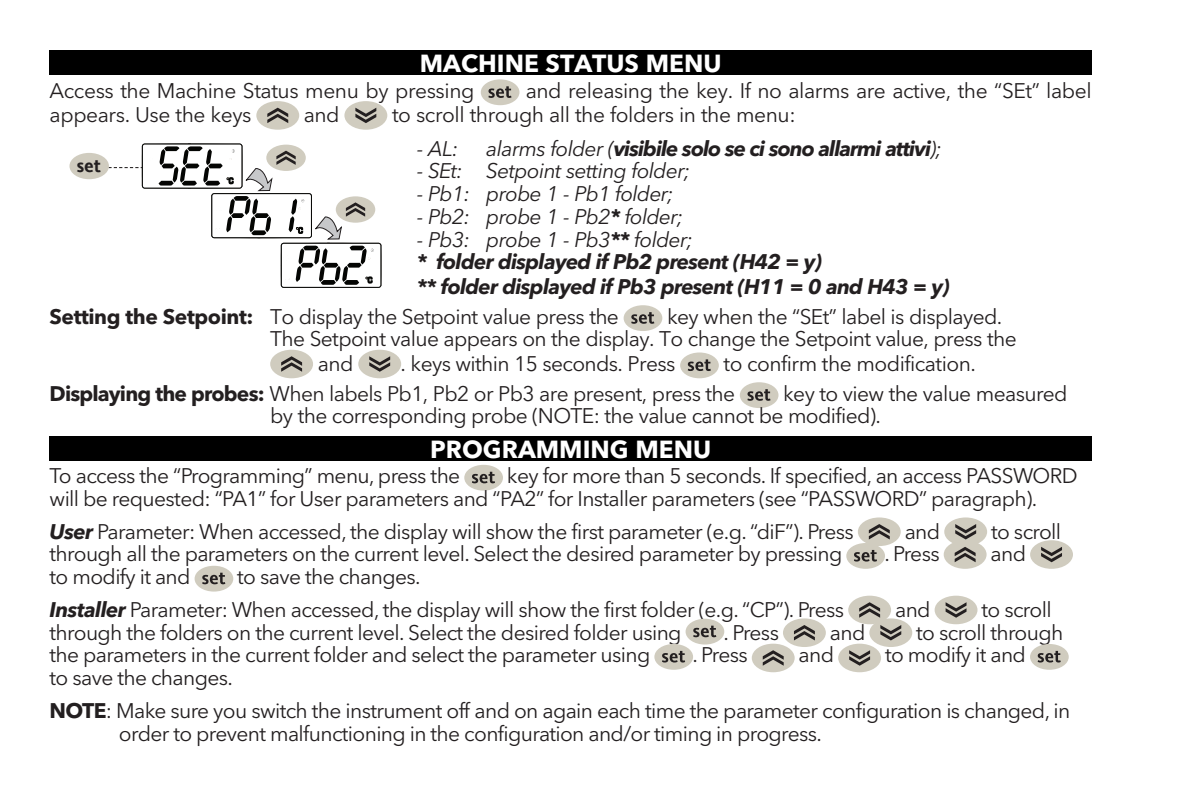
<style>
.page{position:relative;width:1191px;height:794px;background:#fff}
.page>*{position:absolute;margin:0;border:0;box-sizing:border-box;transform-origin:0 0}
.t1{font:700 24.5px "Avenir Next LT Pro";color:#fff}
.t2{font:21px/22.8px "Avenir Next LT Pro";letter-spacing:-.03em;color:#231f20}
.t3{font:italic 700 21px/23.8px "Avenir Next LT Pro";letter-spacing:-.035em;color:#231f20}
.t4{font:italic 21px "Avenir Next LT Pro";letter-spacing:-.03em;color:#231f20}
.t5{font:700 17.85px "Invensys Andale";color:#231f20}
.s1{font-weight:400}
.s2{font-weight:700}
.s3{font-weight:700;font-style:italic}
</style>
<div class="page">
<div style="left:50px;top:436px;width:1041px;height:25px;background:#000"></div>
<div style="left:464px;top:465px;width:39px;height:25px;background:#d0ccbf;border-radius:50%"></div>
<svg style="left:472px;top:472px;width:23px;height:11px"></svg>
<div style="left:858px;top:517px;width:42px;height:29px;background:#d0ccbf;border-radius:50%"></div>
<svg style="left:869px;top:524px;width:20px;height:15px"></svg>
<div style="left:944px;top:517px;width:43px;height:29px;background:#d0ccbf;border-radius:50%"></div>
<svg style="left:955px;top:524px;width:21px;height:15px"></svg>
<div style="left:846px;top:543px;width:39px;height:26px;background:#d0ccbf;border-radius:50%"></div>
<svg style="left:854px;top:550px;width:23px;height:11px"></svg>
<div style="left:943px;top:540px;width:43px;height:29px;background:#d0ccbf;border-radius:50%"></div>
<svg style="left:954px;top:547px;width:21px;height:15px"></svg>
<div style="left:1030px;top:540px;width:43px;height:29px;background:#d0ccbf;border-radius:50%"></div>
<svg style="left:1041px;top:547px;width:21px;height:15px"></svg>
<div style="left:195px;top:566px;width:38px;height:25px;background:#d0ccbf;border-radius:50%"></div>
<svg style="left:202px;top:572px;width:23px;height:12px"></svg>
<div style="left:848px;top:595px;width:43px;height:29px;background:#d0ccbf;border-radius:50%"></div>
<svg style="left:859px;top:602px;width:21px;height:15px"></svg>
<div style="left:934px;top:595px;width:43px;height:29px;background:#d0ccbf;border-radius:50%"></div>
<svg style="left:945px;top:602px;width:21px;height:15px"></svg>
<div style="left:685px;top:619px;width:39px;height:25px;background:#d0ccbf;border-radius:50%"></div>
<svg style="left:693px;top:625px;width:23px;height:12px"></svg>
<div style="left:783px;top:618px;width:43px;height:29px;background:#d0ccbf;border-radius:50%"></div>
<svg style="left:794px;top:625px;width:21px;height:15px"></svg>
<div style="left:869px;top:618px;width:43px;height:29px;background:#d0ccbf;border-radius:50%"></div>
<svg style="left:880px;top:625px;width:21px;height:15px"></svg>
<div style="left:654px;top:644px;width:39px;height:26px;background:#d0ccbf;border-radius:50%"></div>
<svg style="left:662px;top:651px;width:23px;height:11px"></svg>
<div style="left:752px;top:643px;width:42px;height:29px;background:#d0ccbf;border-radius:50%"></div>
<svg style="left:762px;top:650px;width:21px;height:15px"></svg>
<div style="left:838px;top:643px;width:43px;height:29px;background:#d0ccbf;border-radius:50%"></div>
<svg style="left:849px;top:650px;width:21px;height:15px"></svg>
<div style="left:1030px;top:644px;width:38px;height:26px;background:#d0ccbf;border-radius:50%"></div>
<svg style="left:1037px;top:651px;width:23px;height:11px"></svg>
<div style="left:50px;top:50px;width:1041px;height:24px;background:#000"></div>
<div style="left:481px;top:79px;width:38px;height:26px;background:#d0ccbf;border-radius:50%"></div>
<svg style="left:488px;top:86px;width:23px;height:12px"></svg>
<div style="left:256px;top:101px;width:43px;height:29px;background:#d0ccbf;border-radius:50%"></div>
<svg style="left:267px;top:108px;width:21px;height:15px"></svg>
<div style="left:344px;top:101px;width:43px;height:29px;background:#d0ccbf;border-radius:50%"></div>
<svg style="left:355px;top:108px;width:21px;height:15px"></svg>
<div style="left:623px;top:305px;width:39px;height:26px;background:#d0ccbf;border-radius:50%"></div>
<svg style="left:631px;top:312px;width:23px;height:12px"></svg>
<div style="left:270px;top:350px;width:43px;height:28px;background:#d0ccbf;border-radius:50%"></div>
<svg style="left:281px;top:356px;width:21px;height:16px"></svg>
<div style="left:358px;top:350px;width:43px;height:28px;background:#d0ccbf;border-radius:50%"></div>
<svg style="left:369px;top:356px;width:21px;height:16px"></svg>
<div style="left:680px;top:352px;width:39px;height:26px;background:#d0ccbf;border-radius:50%"></div>
<svg style="left:687px;top:359px;width:24px;height:12px"></svg>
<div style="left:740px;top:382px;width:38px;height:26px;background:#d0ccbf;border-radius:50%"></div>
<svg style="left:747px;top:389px;width:23px;height:12px"></svg>
<div style="left:69px;top:153px;width:40px;height:26px;background:#d0ccbf;border-radius:50%"></div>
<svg style="left:87px;top:144px;width:295px;height:144px"></svg>
<p class="t1" style="left:420px;top:48px;width:303px">MACHINE STATUS MENU</p>
<p class="t2" style="left:50px;top:79px;width:426px">Access the Machine Status menu by pressing</p>
<p class="t2" style="left:526px;top:79px;width:567px">and releasing the key. If no alarms are active, the “SEt” label</p>
<p class="t2" style="left:50px;top:103px;width:203px">appears. Use the keys</p>
<p class="t2" style="left:304px;top:103px;width:37px">and</p>
<p class="t2" style="left:392px;top:103px;width:405px">to scroll through all the folders in the menu:</p>
<p class="t4" style="left:417px;top:136px;width:43px">- AL:</p>
<p class="t3" style="left:486px;top:136px;width:457px"><span class="s1">alarms folder (</span>visibile solo se ci sono allarmi attivi<span class="s1">);</span></p>
<p class="t4" style="left:417px;top:158px;width:275px">- SEt: Setpoint setting folder;</p>
<p class="t4" style="left:417px;top:181px;width:259px">- Pb1: probe 1 - Pb1 folder;</p>
<p class="t4" style="left:417px;top:204px;width:268px">- Pb2: probe 1 - Pb2<span class="s2">*</span> folder;</p>
<p class="t3" style="left:417px;top:227px;width:534px"><span class="s1">- Pb3: probe 1 - Pb3</span>** <span class="s1">folder;<br></span>* folder displayed if Pb2 present (H42 = y)<br>** folder displayed if Pb3 present (H11 = 0 and H43 = y)</p>
<p class="t2" style="left:50px;top:305px;width:571px"><span class="s2">Setting the Setpoint:</span> To display the Setpoint value press the</p>
<p class="t2" style="left:667px;top:305px;width:337px">key when the “SEt” label is displayed.</p>
<p class="t2" style="left:270px;top:327px;width:748px">The Setpoint value appears on the display. To change the Setpoint value, press the</p>
<p class="t2" style="left:318px;top:352px;width:37px">and</p>
<p class="t2" style="left:400px;top:352px;width:276px">. keys within 15 seconds. Press</p>
<p class="t5" style="left:77px;top:153px;width:26px">set</p>
<p class="t2" style="left:50px;top:348px;width:927px;line-height:29.8px;text-indent:674px">to confirm the modification.<br><span class="s2">Displaying the probes:</span> When labels Pb1, Pb2 or Pb3 are present, press the</p>
<p class="t2" style="left:270px;top:382px;width:799px;text-indent:513px">key to view the value measured by the corresponding probe (NOTE: the value cannot be modified).</p>
<p class="t1" style="left:430px;top:434px;width:282px">PROGRAMMING MENU</p>
<p class="t2" style="left:50px;top:464px;width:412px">To access the “Programming” menu, press the</p>
<p class="t2" style="left:50px;top:464px;width:1029px;text-indent:457px">key for more than 5 seconds. If specified, an access PASSWORD will be requested: “PA1” for User parameters and “PA2” for Installer parameters (see “PASSWORD” paragraph).</p>
<p class="t2" style="left:50px;top:520px;width:805px"><span class="s3">User</span> Parameter: When accessed, the display will show the first parameter (e.g. “diF”). Press</p>
<p class="t2" style="left:904px;top:520px;width:37px">and</p>
<p class="t2" style="left:991px;top:520px;width:72px">to scroll</p>
<p class="t2" style="left:50px;top:542px;width:794px">through all the parameters on the current level. Select the desired parameter by pressing</p>
<p class="t2" style="left:884px;top:542px;width:57px">. Press</p>
<p class="t2" style="left:990px;top:542px;width:37px">and</p>
<p class="t2" style="left:50px;top:565px;width:142px">to modify it and</p>
<p class="t2" style="left:50px;top:560px;width:796px;line-height:32.6px;text-indent:188px">to save the changes.<br><span class="s3">Installer</span> Parameter: When accessed, the display will show the first folder (e.g. “CP”). Press</p>
<p class="t2" style="left:895px;top:598px;width:37px">and</p>
<p class="t2" style="left:981px;top:598px;width:72px">to scroll</p>
<p class="t2" style="left:50px;top:621px;width:633px">through the folders on the current level. Select the desired folder using</p>
<p class="t2" style="left:723px;top:621px;width:57px">. Press</p>
<p class="t2" style="left:830px;top:621px;width:37px">and</p>
<p class="t2" style="left:916px;top:621px;width:148px">to scroll through</p>
<p class="t2" style="left:50px;top:643px;width:602px">the parameters in the current folder and select the parameter using</p>
<p class="t2" style="left:692px;top:643px;width:57px">. Press</p>
<p class="t2" style="left:798px;top:643px;width:37px">and</p>
<p class="t2" style="left:885px;top:643px;width:142px">to modify it and</p>
<p class="t2" style="left:50px;top:661px;width:1022px;line-height:32.6px">to save the changes.<br><span class="s2">NOTE</span>: Make sure you switch the instrument off and on again each time the parameter configuration is changed, in</p>
<p class="t2" style="left:119px;top:721px;width:704px">order to prevent malfunctioning in the configuration and/or timing in progress.</p>
</div>
